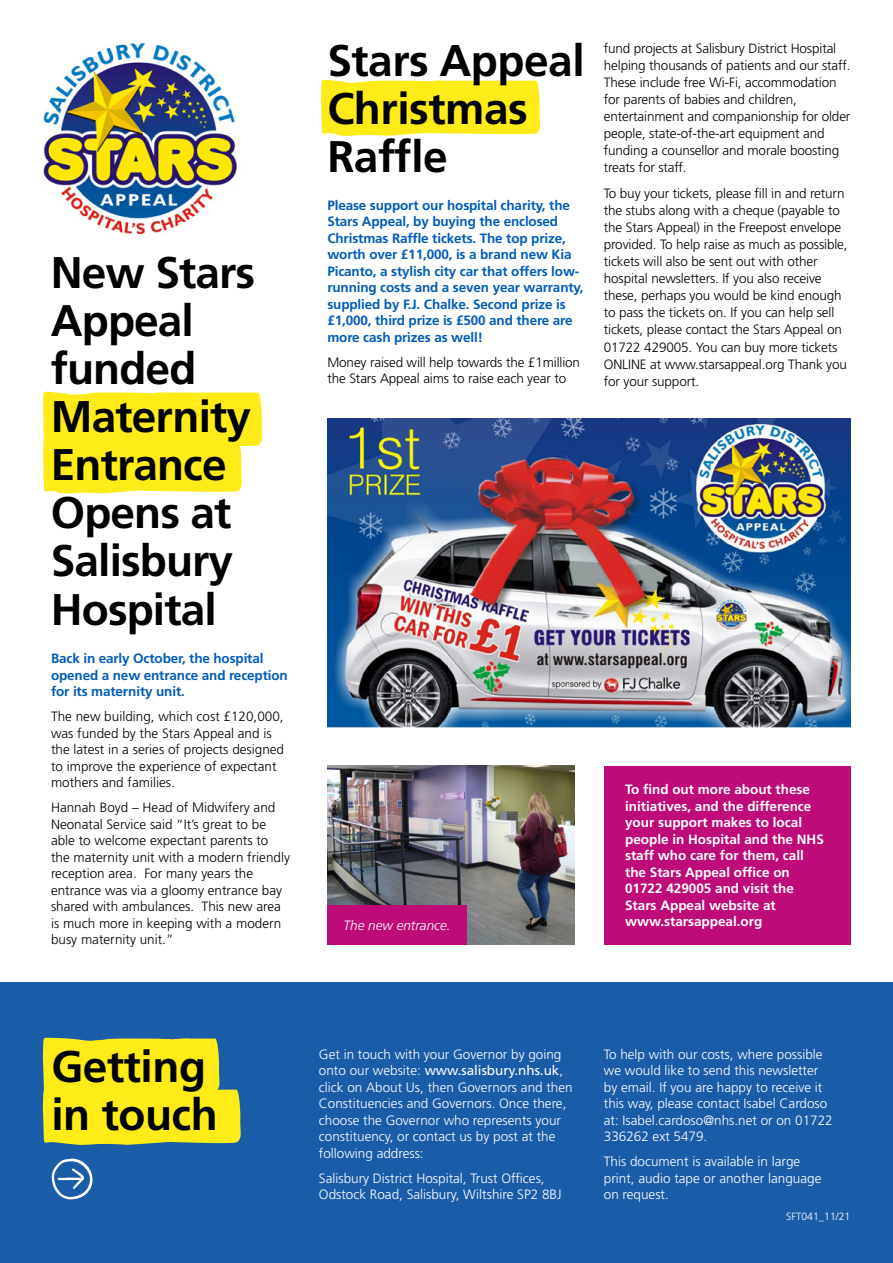
<style>
.page{position:relative;width:893px;height:1263px;background:#fff}
.page>*{position:absolute;margin:0;border:0;box-sizing:border-box;transform-origin:0 0}
.t1{font:700 44.25px/48px "Frutiger LT Std";letter-spacing:-.02em;color:#000}
.t2{font:300 13.5px/17.1px "Frutiger LT Std";letter-spacing:-.01em;color:#000}
.t3{font:300 13.5px/16.5px "Frutiger LT Std";color:#fff}
.t4{font:700 13.5px/16.5px "Frutiger LT Std";letter-spacing:-.01em;color:#005cb9}
.t5{font:700 13.5px/16.5px "Frutiger LT Std";color:#fff}
.t6{font:italic 300 13.5px "Frutiger LT Std";color:#fff}
.t7{font:300 10.5px "Frutiger LT Std";color:#fff}
.s1{font-weight:400}
</style>
<div class="page">
<div style="left:0;top:983px;width:893px;height:280px;background:#195da9"></div>
<svg style="left:43px;top:1037px;width:198px;height:108px;background:#e9de24"></svg>
<svg style="left:52px;top:1158px;width:41px;height:41px"></svg>
<svg style="left:43px;top:391px;width:220px;height:103px;background:#feec2b"></svg>
<div style="left:604px;top:766px;width:246px;height:178px;background:#be0b78"></div>
<svg style="left:321px;top:79px;width:220px;height:57px;background:#feec28"></svg>
<img style="left:327px;top:418px;width:524px;height:310px">
<img style="left:43px;top:42px;width:194px;height:192px">
<img style="left:327px;top:766px;width:247px;height:178px">
<div style="left:327px;top:905px;width:140px;height:39px;background:#be0b78"></div>
<h1 class="t1" style="left:51px;top:249px;width:206px">New Stars<br>Appeal funded<br>Maternity<br>Entrance<br>Opens at<br>Salisbury<br>Hospital</h1>
<p class="t4" style="left:51px;top:650px;width:238px">Back in early October, the hospital opened a new entrance and reception for its maternity unit.</p>
<p class="t2" style="left:51px;top:709px;width:235px;line-height:16.5px">The new building, which cost £120,000, was funded by the Stars Appeal and is the latest in a series of projects designed to improve the experience of expectant mothers and families.</p>
<p class="t2" style="left:51px;top:800px;width:240px;line-height:16.5px">Hannah Boyd – Head of Midwifery and Neonatal Service said “It’s great to be able to welcome expectant parents to the maternity unit with a modern friendly reception area. For many years the entrance was via a gloomy entrance bay shared with ambulances. This new area is much more in keeping with a modern busy maternity unit.”</p>
<h1 class="t1" style="left:327px;top:37px;width:259px">Stars Appeal<br>Christmas<br>Raffle</h1>
<p class="t4" style="left:327px;top:197px;width:258px">Please support our hospital charity, the Stars Appeal, by buying the enclosed Christmas Raffle tickets. The top prize, worth over £11,000, is a brand new Kia Picanto, a stylish city car that offers low&shy;running costs and a seven year warranty, supplied by F.J. Chalke. Second prize is £1,000, third prize is £500 and there are more cash prizes as well!</p>
<p class="t2" style="left:327px;top:354px;width:254px;line-height:16.5px">Money raised will help towards the £1million the Stars Appeal aims to raise each year to</p>
<p class="t2" style="left:604px;top:40px;width:248px">fund projects at Salisbury District Hospital helping thousands of patients and our staff.<br>These include free Wi-Fi, accommodation for parents of babies and children, entertainment and companionship for older people, state-of-the-art equipment and funding a counsellor and morale boosting treats for staff.</p>
<p class="t2" style="left:604px;top:185px;width:245px">To buy your tickets, please fill in and return the stubs along with a cheque (payable to the Stars Appeal) in the Freepost envelope provided. To help raise as much as possible, tickets will also be sent out with other hospital newsletters. If you also receive these, perhaps you would be kind enough to pass the tickets on. If you can help sell tickets, please contact the Stars Appeal on 01722 429005. You can buy more tickets ONLINE at www.starsappeal.org Thank you for your support.</p>
<p class="t6" style="left:343px;top:917px;width:109px">The new entrance.</p>
<p class="t5" style="left:625px;top:781px;width:200px">To find out more about these initiatives, and the difference your support makes to local people in Hospital and the NHS staff who care for them, call the Stars Appeal office on<br>01722 429005 and visit the<br>Stars Appeal website at www.starsappeal.org</p>
<h1 class="t1" style="left:51px;top:1042px;width:168px">Getting in touch</h1>
<p class="t3" style="left:319px;top:1046px;width:255px">Get in touch with your Governor by going onto our website: <span class="s1">www.salisbury.nhs.uk</span>, click on About Us, then Governors and then Constituencies and Governors. Once there, choose the Governor who represents your constituency, or contact us by post at the following address:</p>
<p class="t3" style="left:319px;top:1170px;width:244px">Salisbury District Hospital, Trust Offices,<br>Odstock Road, Salisbury, Wiltshire SP2 8BJ</p>
<p class="t3" style="left:604px;top:1046px;width:230px">To help with our costs, where possible we would like to send this newsletter by email. If you are happy to receive it this way, please contact Isabel Cardoso at: Isabel.cardoso@nhs.net or on 01722<br>336262 ext 5479.</p>
<p class="t3" style="left:604px;top:1153px;width:219px">This document is available in large print, audio tape or another language on request.</p>
<p class="t7" style="left:786px;top:1210px;width:66px">SFT041_11/21</p>
</div>
